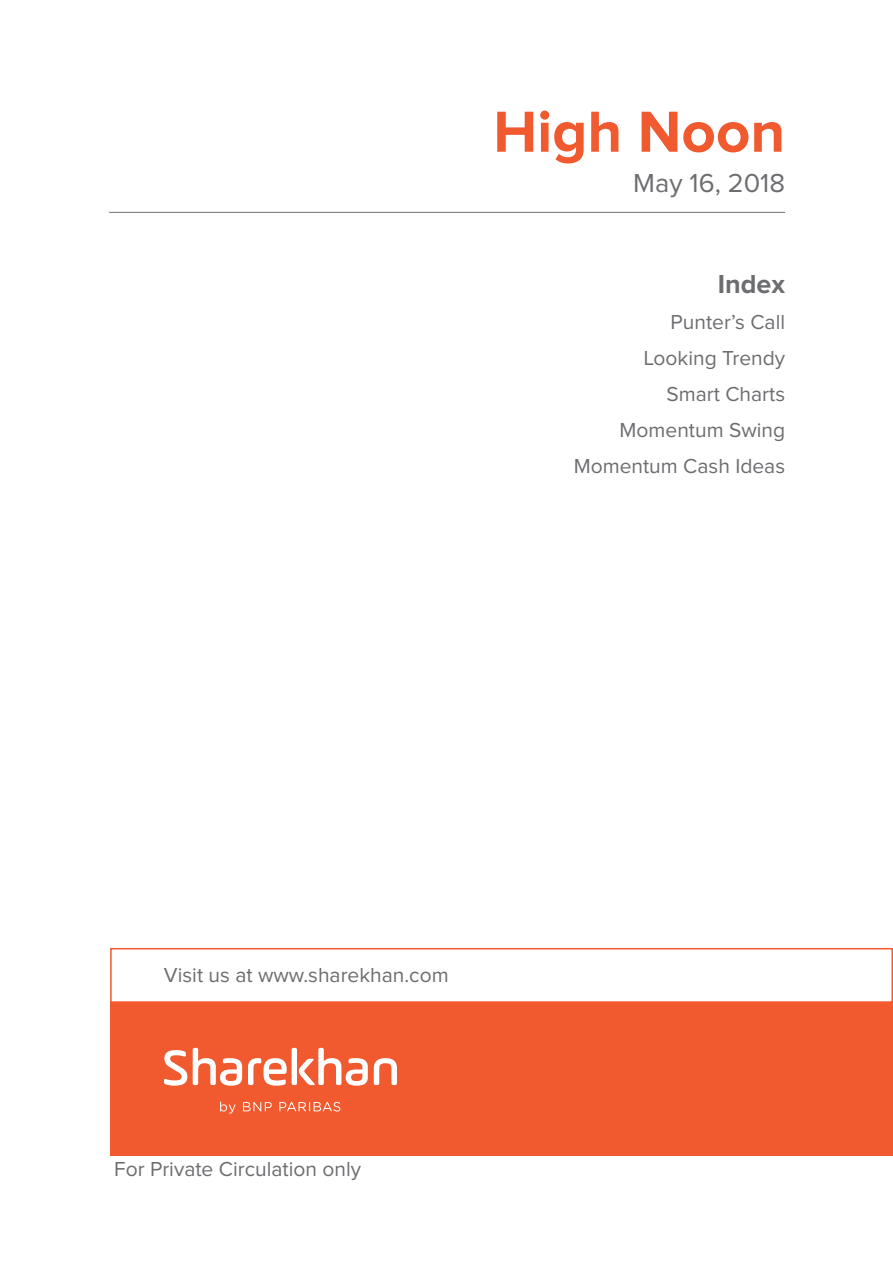
<style>
.page{position:relative;width:893px;height:1263px;background:#fff}
.page>*{position:absolute;margin:0;border:0;box-sizing:border-box;transform-origin:0 0}
.t1{font:700 60px "Proxima Nova";color:#f1592f}
.t2{font:27px "Proxima Nova";color:#6c6d70}
.t3{font:700 27px "Proxima Nova";color:#6c6d70}
.t4{font:21px/36px "Proxima Nova";color:#6c6d70;text-align:right}
</style>
<div class="page">
<div style="left:111px;top:1002px;width:782px;height:154px;background:#f1592f"></div>
<svg style="left:164px;top:1050px;width:23px;height:36px"></svg>
<svg style="left:193px;top:1048px;width:49px;height:38px"></svg>
<svg style="left:248px;top:1048px;width:120px;height:38px"></svg>
<svg style="left:374px;top:1058px;width:23px;height:27px"></svg>
<svg style="left:220px;top:1101px;width:15px;height:12px"></svg>
<svg style="left:243px;top:1102px;width:29px;height:9px"></svg>
<svg style="left:279px;top:1102px;width:61px;height:9px"></svg>
<div style="left:110px;top:948px;width:783px;height:55px;border:2px solid #f1592f"></div>
<hr style="left:109px;top:212px;width:676px;height:1px;background:#6c6d70">
<h1 class="t1" style="left:493px;top:104px;width:293px">High Noon</h1>
<p class="t2" style="left:633px;top:171px;width:153px">May 16, 2018</p>
<p class="t3" style="left:718px;top:272px;width:69px">Index</p>
<p class="t4" style="left:574px;top:305px;width:213px">Punter’s Call<br>Looking Trendy<br>Smart Charts<br>Momentum Swing<br>Momentum Cash Ideas</p>
<p class="t4" style="left:164px;top:958px;width:286px">Visit us at www.sharekhan.com</p>
<p class="t4" style="left:114px;top:1152px;width:248px">For Private Circulation only</p>
</div>
